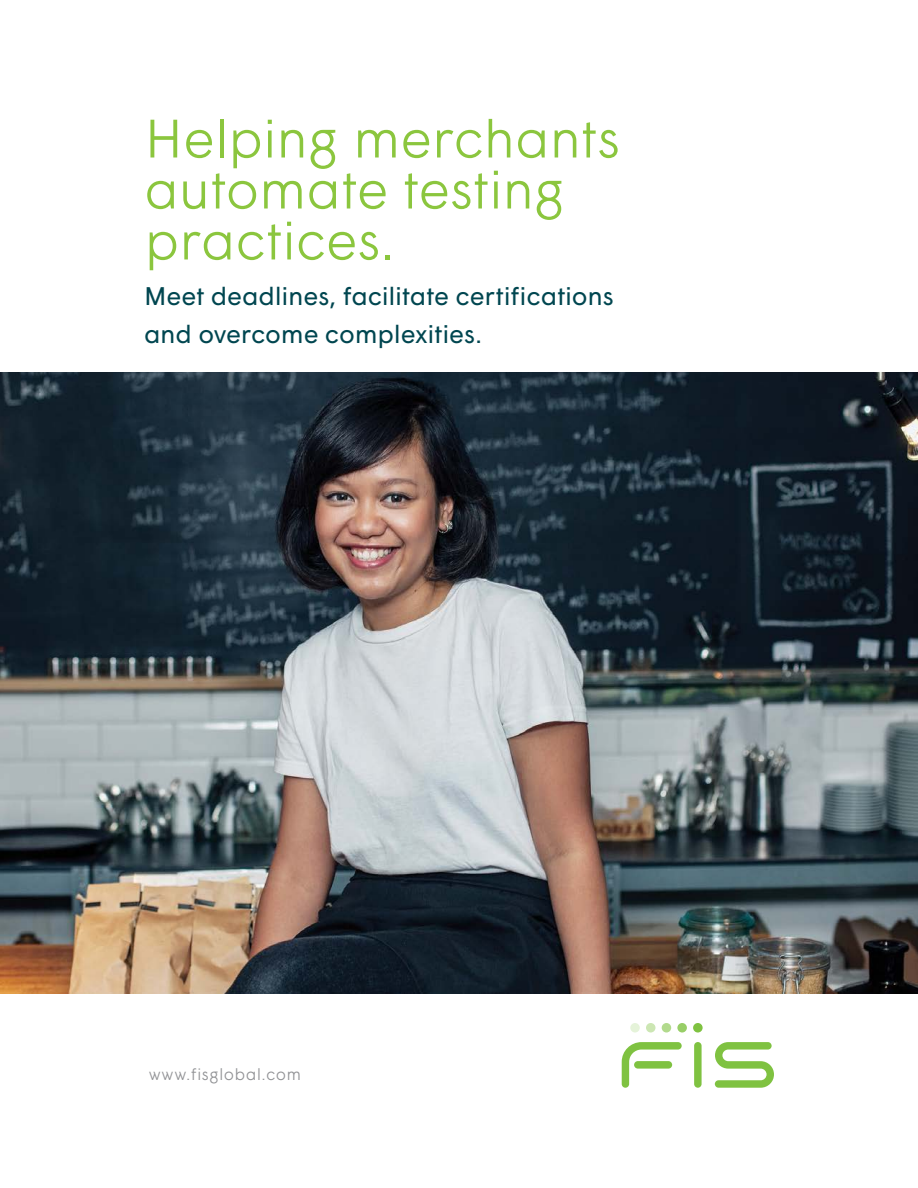
<style>
.page{position:relative;width:918px;height:1188px;background:#fff}
.page>*{position:absolute;margin:0;border:0;box-sizing:border-box;transform-origin:0 0}
.Cover_Title{font:300 54px/51px "Wigrum";letter-spacing:-.02em;color:#8bc63e}
.cover_sub_1{font:25.5px/39px "Wigrum";letter-spacing:-.01em;color:#004650}
.t1{font:300 16.5px "Wigrum";letter-spacing:.02em;color:#919295}
</style>
<div class="page">
<img style="left:0;top:373px;width:918px;height:621px">
<div style="left:694px;top:1042px;width:8px;height:46px;background:#7fc241;border-radius:4px"></div>
<svg style="left:622px;top:1042px;width:60px;height:46px"></svg>
<svg style="left:715px;top:1042px;width:59px;height:46px"></svg>
<svg style="left:677px;top:1023px;width:10px;height:10px"></svg>
<svg style="left:662px;top:1023px;width:9px;height:10px"></svg>
<svg style="left:646px;top:1023px;width:10px;height:10px"></svg>
<svg style="left:630px;top:1023px;width:10px;height:10px"></svg>
<div style="left:693px;top:1023px;width:10px;height:10px;background:#7fc241;border-radius:50%"></div>
<p class="Cover_Title" style="left:144px;top:109px;width:477px">Helping merchants automate testing practices.</p>
<p class="cover_sub_1" style="left:144px;top:274px;width:471px">Meet deadlines, facilitate certifications and overcome complexities.</p>
<p class="t1" style="left:149px;top:1062px;width:154px">www.fisglobal.com</p>
</div>
